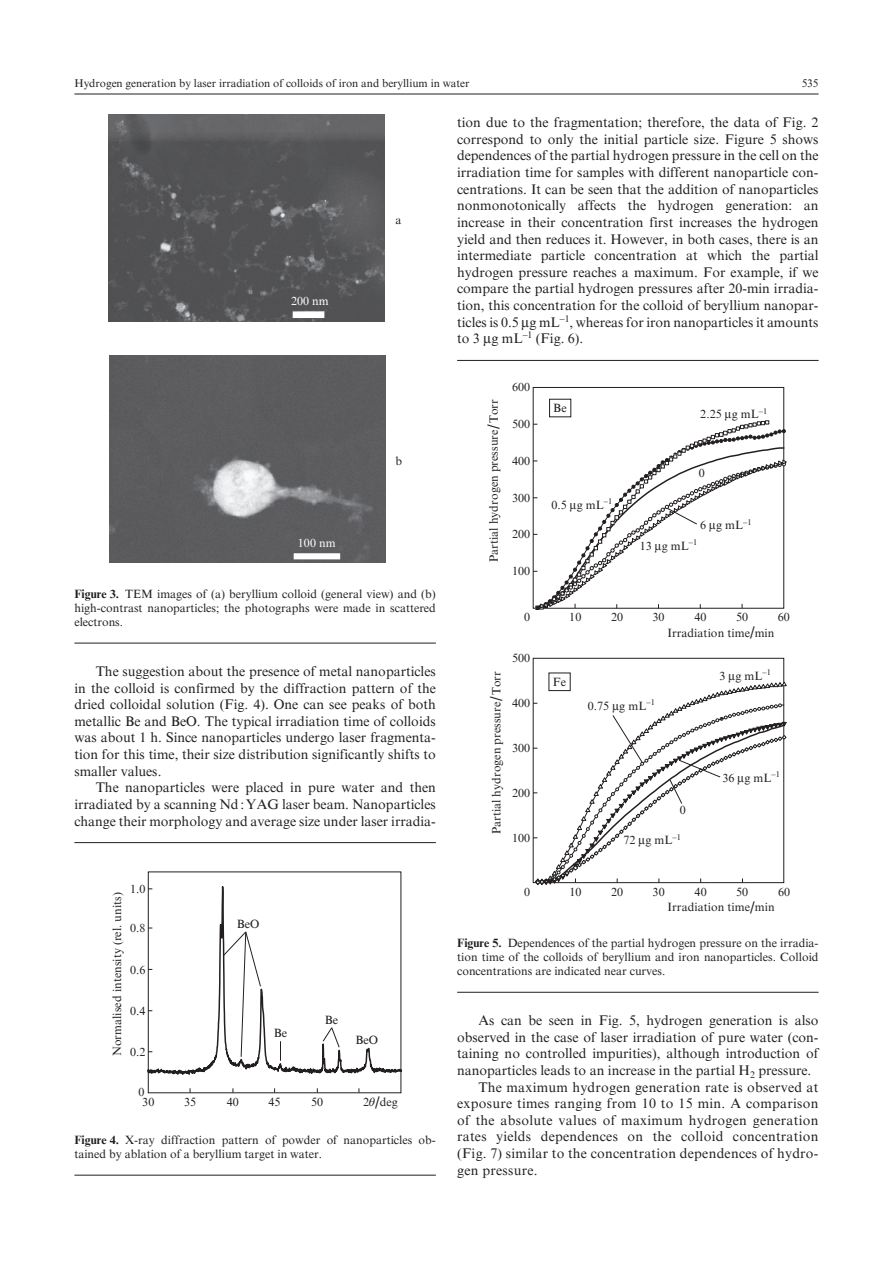
<style>
.page{position:relative;width:893px;height:1263px;background:#fff}
.page>*{position:absolute;margin:0;border:0;box-sizing:border-box;transform-origin:0 0}
.Обычный_с_отступом{font:13.95px/16.6px "Times QE";color:#231f20;text-align:justify}
.Подпись_к_рисунку{font:12px/14.2px "Times QE";letter-spacing:.005em;color:#231f20;text-align:justify}
.t1{font:12px "Times QE";letter-spacing:.005em;color:#fff}
.Колонтитул2{font:11.25px "Times QE";color:#231f20}
.Колонтитул1{font:11.25px "Times QE";color:#231f20}
.s1{font-weight:700}
.s2{font-size:16.5px}
</style>
<div class="page">
<hr style="left:74px;top:94px;width:745px;height:1px;background:#231f20">
<hr style="left:74px;top:643px;width:362px;height:1px;background:#231f20">
<img style="left:108px;top:115px;width:276px;height:207px">
<img style="left:109px;top:356px;width:277px;height:207px">
<hr style="left:74px;top:842px;width:362px;height:1px;background:#231f20">
<hr style="left:74px;top:1175px;width:362px;height:1px;background:#231f20">
<svg style="left:147px;top:871px;width:255px;height:223px"></svg>
<svg style="left:280px;top:1041px;width:1px;height:20px"></svg>
<svg style="left:322px;top:1027px;width:18px;height:21px"></svg>
<svg style="left:223px;top:931px;width:38px;height:126px"></svg>
<hr style="left:457px;top:360px;width:362px;height:1px;background:#231f20">
<hr style="left:457px;top:992px;width:362px;height:1px;background:#231f20">
<div style="left:549px;top:399px;width:22px;height:18px;border:1px solid #231f20"></div>
<svg style="left:533px;top:674px;width:254px;height:212px"></svg>
<svg style="left:533px;top:412px;width:254px;height:198px"></svg>
<p class="Колонтитул2" style="left:74px;top:77px;width:397px">Hydrogen generation by laser irradiation of colloids of iron and beryllium in water</p>
<p class="Колонтитул1" style="left:802px;top:77px;width:18px">535</p>
<p class="t1" style="left:291px;top:294px;width:39px">200 nm</p>
<p class="Подпись_к_рисунку" style="left:396px;top:213px;width:7px">a</p>
<p class="t1" style="left:298px;top:536px;width:39px">100 nm</p>
<p class="Подпись_к_рисунку" style="left:396px;top:454px;width:8px">b</p>
<p class="Подпись_к_рисунку" style="left:74px;top:586px;width:363px"><span class="s1">Figure 3.</span> TEM images of (a) beryllium colloid (general view) and (b) high-contrast nanoparticles; the photographs were made in scattered electrons.</p>
<p class="Обычный_с_отступом" style="left:74px;top:663px;width:363px;text-indent:21px">The suggestion about the presence of metal nanoparticles in the colloid is confirmed by the diffraction pattern of the dried colloidal solution (Fig. 4). One can see peaks of both metallic Be and ВеО. The typical irradiation time of colloids was about 1 h. Since nanoparticles undergo laser fragmenta&shy;tion for this time, their size distribution significantly shifts to smaller values.</p>
<p class="Обычный_с_отступом" style="left:74px;top:779px;width:363px;text-indent:21px">The nanoparticles were placed in pure water and then irradiated by a scanning Nd:YAG laser beam. Nanoparticles change their morphology and average size under laser irradia-</p>
<p class="Подпись_к_рисунку" style="left:130px;top:882px;width:17px">1.0</p>
<p class="Подпись_к_рисунку" style="left:110px;top:1056px;width:166px;rotate:-90deg">Normalised intensity (rel. units)</p>
<p class="Подпись_к_рисунку" style="left:130px;top:921px;width:17px">0.8</p>
<p class="Подпись_к_рисунку" style="left:130px;top:963px;width:17px">0.6</p>
<p class="Подпись_к_рисунку" style="left:130px;top:1004px;width:17px">0.4</p>
<p class="Подпись_к_рисунку" style="left:130px;top:1045px;width:17px">0.2</p>
<p class="Подпись_к_рисунку" style="left:237px;top:917px;width:24px">BeO</p>
<p class="Подпись_к_рисунку" style="left:274px;top:1025px;width:15px">Be</p>
<p class="Подпись_к_рисунку" style="left:325px;top:1013px;width:15px">Be</p>
<p class="Подпись_к_рисунку" style="left:356px;top:1032px;width:24px">BeO</p>
<p class="Подпись_к_рисунку" style="left:138px;top:1085px;width:7px">0</p>
<p class="Подпись_к_рисунку" style="left:184px;top:1095px;width:14px">35</p>
<p class="Подпись_к_рисунку" style="left:227px;top:1095px;width:14px">40</p>
<p class="Подпись_к_рисунку" style="left:268px;top:1095px;width:14px">45</p>
<p class="Подпись_к_рисунку" style="left:311px;top:1095px;width:14px">50</p>
<p class="Подпись_к_рисунку" style="left:363px;top:1095px;width:36px">2❑<span class="s2">/</span>deg</p>
<p class="Подпись_к_рисунку" style="left:74px;top:1133px;width:363px"><span class="s1">Figure 4.</span> X-ray diffraction pattern of powder of nanoparticles ob&shy;tained by ablation of a beryllium target in water.</p>
<p class="Подпись_к_рисунку" style="left:142px;top:1095px;width:14px">30</p>
<p class="Обычный_с_отступом" style="left:457px;top:114px;width:363px">tion due to the fragmentation; therefore, the data of Fig. 2 correspond to only the initial particle size. Figure 5 shows dependences of the partial hydrogen pressure in the cell on the irradiation time for samples with different nanoparticle con&shy;centrations. It can be seen that the addition of nanoparticles nonmonotonically affects the hydrogen generation: an increase in their concentration first increases the hydrogen yield and then reduces it. However, in both cases, there is an intermediate particle concentration at which the partial hydrogen pressure reaches a maximum. For example, if we compare the partial hydrogen pressures after 20-min irradia&shy;tion, this concentration for the colloid of beryllium nanopar&shy;ticles is 0.5 g mL<sup>–1</sup>, whereas for iron nanoparticles it amounts to 3 g mL<sup>–1</sup> (Fig. 6).</p>
<p class="Подпись_к_рисунку" style="left:487px;top:562px;width:164px;rotate:-90deg">Partial hydrogen pressure<span class="s2">/</span>Torr</p>
<p class="Подпись_к_рисунку" style="left:512px;top:380px;width:20px">600</p>
<p class="Подпись_к_рисунку" style="left:512px;top:417px;width:20px">500</p>
<p class="Подпись_к_рисунку" style="left:512px;top:454px;width:20px">400</p>
<p class="Подпись_к_рисунку" style="left:512px;top:490px;width:20px">300</p>
<p class="Подпись_к_рисунку" style="left:512px;top:527px;width:20px">200</p>
<p class="Подпись_к_рисунку" style="left:512px;top:564px;width:20px">100</p>
<p class="Подпись_к_рисунку" style="left:553px;top:401px;width:15px">Be</p>
<p class="Подпись_к_рисунку" style="left:551px;top:497px;width:63px">0.5 g mL<sup>–1</sup></p>
<p class="Подпись_к_рисунку" style="left:700px;top:407px;width:69px">2.25 g mL<sup>–1</sup></p>
<p class="Подпись_к_рисунку" style="left:699px;top:466px;width:7px">0</p>
<p class="Подпись_к_рисунку" style="left:700px;top:518px;width:53px">6 g mL<sup>–1</sup></p>
<p class="Подпись_к_рисунку" style="left:640px;top:539px;width:59px">13 g mL<sup>–1</sup></p>
<p class="Подпись_к_рисунку" style="left:489px;top:834px;width:164px;rotate:-90deg">Partial hydrogen pressure<span class="s2">/</span>Torr</p>
<p class="Подпись_к_рисунку" style="left:524px;top:610px;width:7px">0</p>
<p class="Подпись_к_рисунку" style="left:569px;top:610px;width:14px">10</p>
<p class="Подпись_к_рисунку" style="left:611px;top:610px;width:14px">20</p>
<p class="Подпись_к_рисунку" style="left:652px;top:610px;width:14px">30</p>
<p class="Подпись_к_рисунку" style="left:694px;top:610px;width:14px">40</p>
<p class="Подпись_к_рисунку" style="left:736px;top:610px;width:14px">50</p>
<p class="Подпись_к_рисунку" style="left:778px;top:610px;width:14px">60</p>
<p class="Подпись_к_рисунку" style="left:667px;top:626px;width:109px">Irradiation time<span class="s2">/</span>min</p>
<p class="Подпись_к_рисунку" style="left:512px;top:651px;width:20px">500</p>
<p class="Подпись_к_рисунку" style="left:512px;top:696px;width:20px">400</p>
<p class="Подпись_к_рисунку" style="left:512px;top:741px;width:20px">300</p>
<p class="Подпись_к_рисунку" style="left:512px;top:786px;width:20px">200</p>
<p class="Подпись_к_рисунку" style="left:512px;top:831px;width:20px">100</p>
<p class="Подпись_к_рисунку" style="left:553px;top:675px;width:15px">Fe</p>
<p class="Подпись_к_рисунку" style="left:588px;top:699px;width:69px">0.75 g mL<sup>–1</sup></p>
<p class="Подпись_к_рисунку" style="left:680px;top:803px;width:7px">0</p>
<p class="Подпись_к_рисунку" style="left:623px;top:833px;width:59px">72 g mL<sup>–1</sup></p>
<p class="Подпись_к_рисунку" style="left:719px;top:669px;width:53px">✓ g mL<sup>–1</sup></p>
<p class="Подпись_к_рисунку" style="left:722px;top:771px;width:59px">36 g mL<sup>–1</sup></p>
<p class="Подпись_к_рисунку" style="left:524px;top:885px;width:7px">0</p>
<p class="Подпись_к_рисунку" style="left:569px;top:885px;width:14px">10</p>
<p class="Подпись_к_рисунку" style="left:611px;top:885px;width:14px">20</p>
<p class="Подпись_к_рисунку" style="left:653px;top:885px;width:14px">30</p>
<p class="Подпись_к_рисунку" style="left:695px;top:885px;width:14px">40</p>
<p class="Подпись_к_рисунку" style="left:736px;top:885px;width:14px">50</p>
<p class="Подпись_к_рисунку" style="left:778px;top:885px;width:14px">60</p>
<p class="Подпись_к_рисунку" style="left:668px;top:900px;width:109px">Irradiation time<span class="s2">/</span>min</p>
<p class="Подпись_к_рисунку" style="left:457px;top:935px;width:363px"><span class="s1">Figure 5.</span> Dependences of the partial hydrogen pressure on the irradia&shy;tion time of the colloids of beryllium and iron nanoparticles. Colloid concentrations are indicated near curves.</p>
<p class="Обычный_с_отступом" style="left:457px;top:1012px;width:363px;text-indent:21px">As can be seen in Fig. 5, hydrogen generation is also observed in the case of laser irradiation of pure water (con&shy;taining no controlled impurities), although introduction of nanoparticles leads to an increase in the partial H<sub>2</sub> pressure.</p>
<p class="Обычный_с_отступом" style="left:457px;top:1078px;width:363px;text-indent:21px">The maximum hydrogen generation rate is observed at exposure times ranging from 10 to 15 min. A comparison of the absolute values of maximum hydrogen generation rates yields dependences on the colloid concentration (Fig. 7) similar to the concentration dependences of hydro&shy;gen pressure.</p>
</div>
